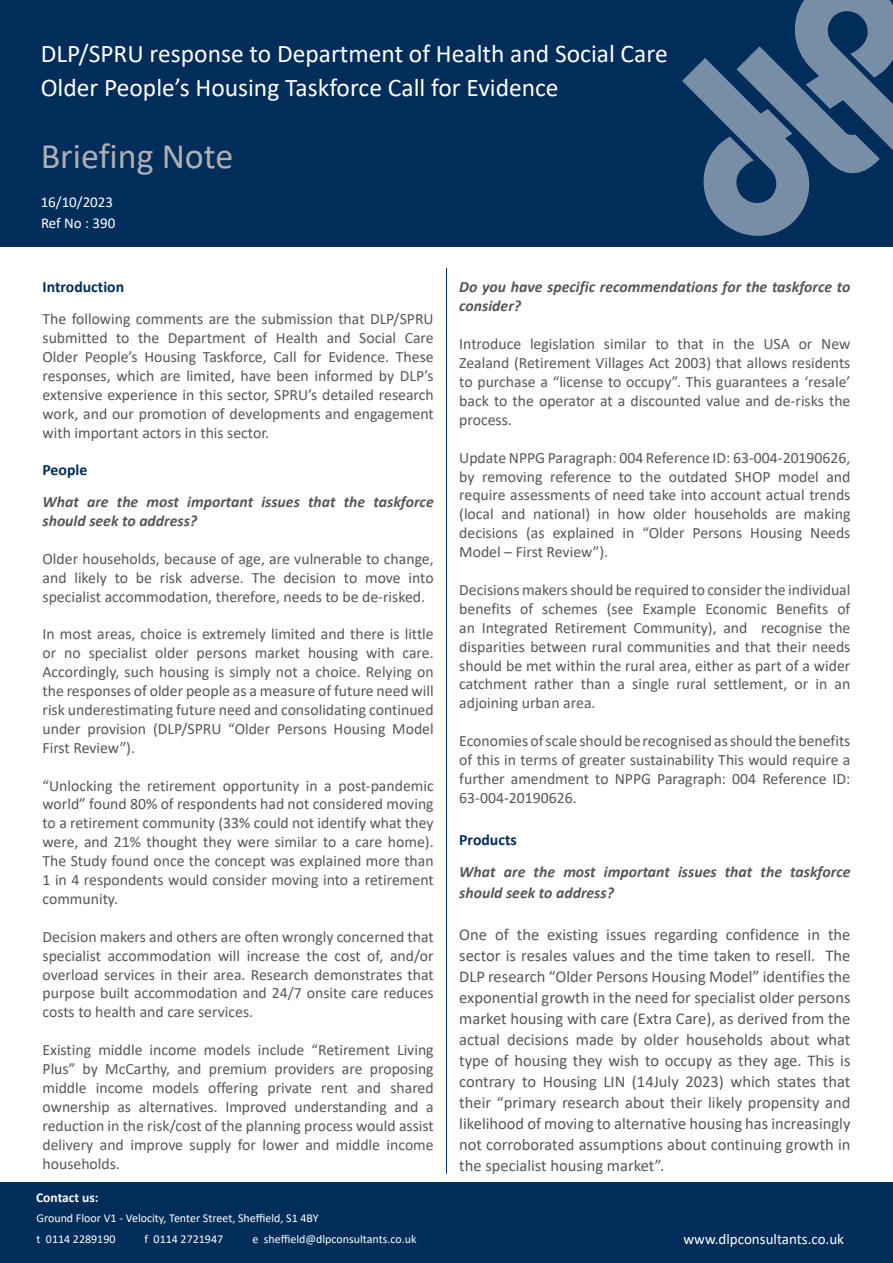
<style>
.page{position:relative;width:893px;height:1263px;background:#fff}
.page>*{position:absolute;margin:0;border:0;box-sizing:border-box;transform-origin:0 0}
.t1{font:36px "Calibri";color:#adafb2}
.t2{font:25.5px/34.5px "Calibri";color:#fff}
.t3{font:16.5px/21px "Calibri";color:#575756;text-align:justify}
.t4{font:15.75px/18.9px "Calibri";color:#575756;text-align:justify}
.t5{font:italic 700 15.75px/18.9px "Calibri";color:#575756}
.t6{font:700 15.75px "Calibri";color:#002d59}
.t7{font:15px "Calibri";color:#fff}
.t8{font:700 13.5px "Calibri";color:#fff}
.t9{font:12px "Calibri";color:#fff}
</style>
<div class="page">
<div style="left:0;top:0;width:893px;height:247px;background:#002d59"></div>
<svg style="left:682px;top:0;width:211px;height:236px"></svg>
<div style="left:0;top:1182px;width:893px;height:81px;background:#002d59"></div>
<hr style="left:446px;top:268px;width:1px;height:906px;background:#002d59">
<h2 class="t2" style="left:41px;top:38px;width:629px">DLP/SPRU response to Department of Health and Social Care<br>Older People’s Housing Taskforce Call for Evidence</h2>
<h1 class="t1" style="left:41px;top:143px;width:194px">Briefing Note</h1>
<p class="t7" style="left:41px;top:197px;width:74px">16/10/2023</p>
<p class="t7" style="left:41px;top:218px;width:76px">Ref No : 390</p>
<p class="t6" style="left:43px;top:282px;width:83px">Introduction</p>
<p class="t4" style="left:43px;top:309px;width:393px">The following comments are the submission that DLP/SPRU submitted to the Department of Health and Social Care Older People’s Housing Taskforce, Call for Evidence. These responses, which are limited, have been informed by DLP’s extensive experience in this sector, SPRU’s detailed research work, and our promotion of developments and engagement with important actors in this sector.</p>
<p class="t6" style="left:43px;top:465px;width:46px">People</p>
<p class="t5" style="left:43px;top:494px;width:393px">What are the most important issues that the taskforce should seek to address?</p>
<p class="t4" style="left:43px;top:549px;width:393px">Older households, because of age, are vulnerable to change, and likely to be risk adverse. The decision to move into specialist accommodation, therefore, needs to be de-risked.</p>
<p class="t4" style="left:43px;top:624px;width:393px">In most areas, choice is extremely limited and there is little or no specialist older persons market housing with care.<br>Accordingly, such housing is simply not a choice. Relying on the responses of older people as a measure of future need will risk underestimating future need and consolidating continued under provision (DLP/SPRU “Older Persons Housing Model First Review”).</p>
<p class="t4" style="left:43px;top:775px;width:393px">“Unlocking the retirement opportunity in a post-pandemic world” found 80% of respondents had not considered moving to a retirement community (33% could not identify what they were, and 21% thought they were similar to a care home).<br>The Study found once the concept was explained more than 1 in 4 respondents would consider moving into a retirement community.</p>
<p class="t4" style="left:43px;top:927px;width:393px">Decision makers and others are often wrongly concerned that specialist accommodation will increase the cost of, and/or overload services in their area. Research demonstrates that purpose built accommodation and 24/7 onsite care reduces costs to health and care services.</p>
<p class="t4" style="left:43px;top:1040px;width:393px">Existing middle income models include “Retirement Living Plus” by McCarthy, and premium providers are proposing middle income models offering private rent and shared ownership as alternatives. Improved understanding and a reduction in the risk/cost of the planning process would assist delivery and improve supply for lower and middle income households.</p>
<p class="t8" style="left:36px;top:1193px;width:64px">Contact us:</p>
<p class="t9" style="left:36px;top:1209px;width:284px">Ground Floor V1 - Velocity, Tenter Street, Sheffield, S1 4BY</p>
<p class="t9" style="left:36px;top:1230px;width:81px">t 0114 2289190</p>
<p class="t9" style="left:144px;top:1230px;width:80px">f 0114 2721947</p>
<p class="t9" style="left:252px;top:1230px;width:166px">e sheffield@dlpconsultants.co.uk</p>
<p class="t5" style="left:459px;top:279px;width:393px">Do you have specific recommendations for the taskforce to consider?</p>
<p class="t4" style="left:459px;top:334px;width:393px">Introduce legislation similar to that in the USA or New Zealand (Retirement Villages Act 2003) that allows residents to purchase a “license to occupy”. This guarantees a ‘resale’ back to the operator at a discounted value and de-risks the process.</p>
<p class="t4" style="left:459px;top:447px;width:393px">Update NPPG Paragraph: 004 Reference ID: 63-004-20190626, by removing reference to the outdated SHOP model and require assessments of need take into account actual trends (local and national) in how older households are making decisions (as explained in “Older Persons Housing Needs Model – First Review”).</p>
<p class="t4" style="left:459px;top:580px;width:393px">Decisions makers should be required to consider the individual benefits of schemes (see Example Economic Benefits of an Integrated Retirement Community), and recognise the disparities between rural communities and that their needs should be met within the rural area, either as part of a wider catchment rather than a single rural settlement, or in an adjoining urban area.</p>
<p class="t4" style="left:459px;top:731px;width:393px">Economies of scale should be recognised as should the benefits of this in terms of greater sustainability This would require a further amendment to NPPG Paragraph: 004 Reference ID:<br>63-004-20190626.</p>
<p class="t6" style="left:459px;top:834px;width:59px">Products</p>
<p class="t5" style="left:459px;top:862px;width:393px;line-height:21px">What are the most important issues that the taskforce should seek to address?</p>
<p class="t3" style="left:459px;top:923px;width:393px">One of the existing issues regarding confidence in the sector is resales values and the time taken to resell. The DLP research “Older Persons Housing Model” identifies the exponential growth in the need for specialist older persons market housing with care (Extra Care), as derived from the actual decisions made by older households about what type of housing they wish to occupy as they age. This is contrary to Housing LIN (14July 2023) which states that their “primary research about their likely propensity and likelihood of moving to alternative housing has increasingly not corroborated assumptions about continuing growth in the specialist housing market”.</p>
<p class="t7" style="left:683px;top:1228px;width:162px">www.dlpconsultants.co.uk</p>
</div>
